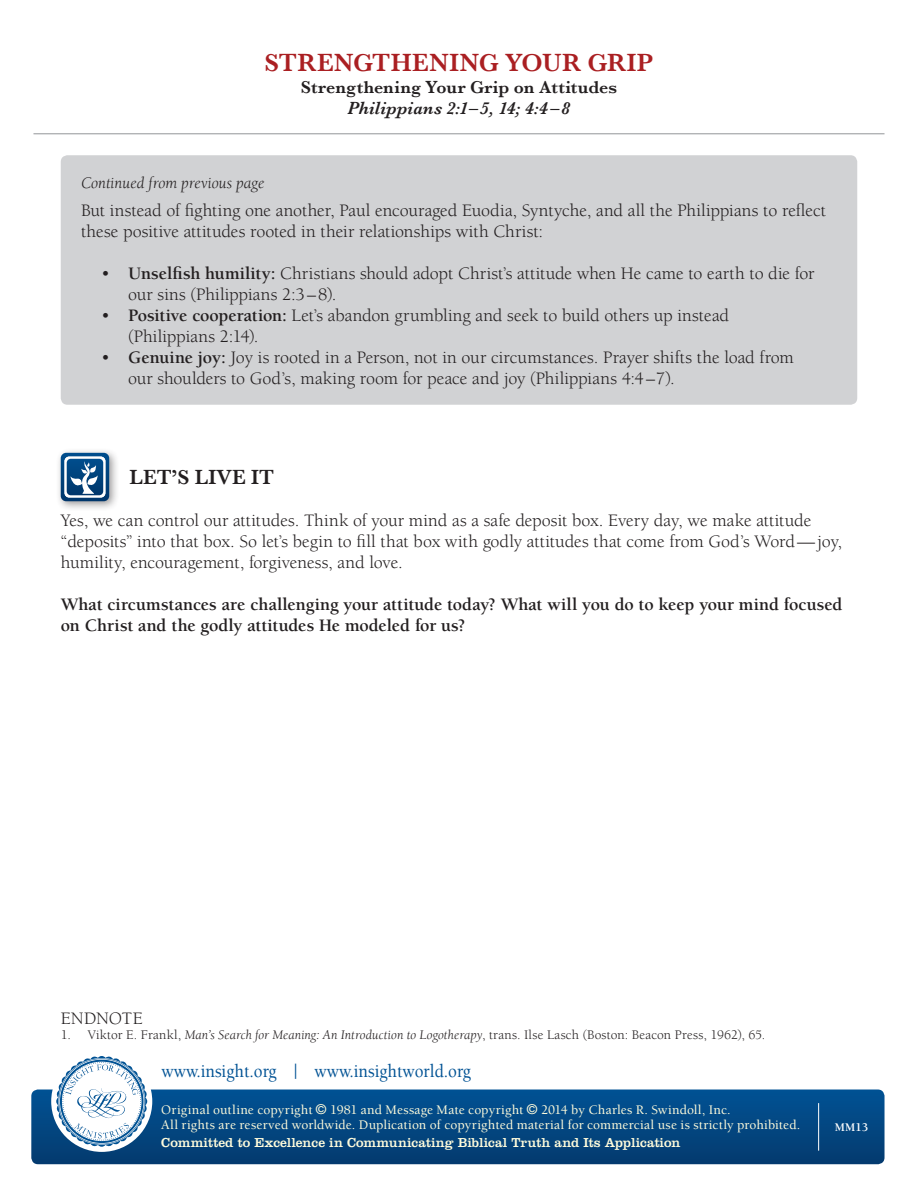
<style>
.page{position:relative;width:918px;height:1188px;background:#fff}
.page>*{position:absolute;margin:0;border:0;box-sizing:border-box;transform-origin:0 0}
.t1{font:600 25.5px "Baskerville";letter-spacing:.02em;color:#aa1f22}
.t2{font:600 21px "Baskerville";color:#231f20}
.t3{font:500 18.9px "Berkeley";color:#005294;scale:.9 1}
.t4{font:18px/21px "Berkeley";color:#231f20}
.t5{font:700 18px/21px "Berkeley";color:#231f20}
.t6{font:600 18px "Baskerville";letter-spacing:-.005em;color:#231f20}
.t7{font:italic 600 18px "Baskerville";letter-spacing:.01em;color:#231f20}
.t8{font:italic 16.5px "Berkeley";color:#231f20}
.t9{font:500 13.5px/15px "Berkeley";letter-spacing:.01em;color:#fffcdc}
.t10{font:13.5px "Berkeley";letter-spacing:.02em;color:#231f20}
.t11{font:13.5px "Clarendon";letter-spacing:.005em;color:#fffcdc}
.t12{font:700 12px "Berkeley";color:#fff}
.s1{font-weight:700}
.s2{font-style:italic}
</style>
<div class="page">
<div style="left:31px;top:1090px;width:854px;height:74px;background:linear-gradient(to bottom,#015294,#043b6f);border-radius:7px"></div>
<div style="left:51px;top:1051px;width:101px;height:101px;background:#fff;border-radius:50%"></div>
<svg style="left:56px;top:1056px;width:91px;height:91px"></svg>
<hr style="left:33px;top:133px;width:852px;height:1px;background:#939598">
<hr style="left:818px;top:1103px;width:1px;height:48px;background:#fff">
<div style="left:61px;top:155px;width:796px;height:250px;background:#d1d2d4;border-radius:7px"></div>
<div style="left:56px;top:448px;width:64px;height:64px;background:#231f20;opacity:.45"></div>
<svg style="left:61px;top:453px;width:48px;height:48px"></svg>
<svg style="left:316px;top:1104px;width:10px;height:11px"></svg>
<svg style="left:527px;top:1104px;width:10px;height:11px"></svg>
<h1 class="t1" style="left:265px;top:48px;width:390px">StrengtHening Your Grip</h1>
<p class="t6" style="left:301px;top:76px;width:318px">Strengthening Your Grip on Attitudes</p>
<p class="t7" style="left:347px;top:98px;width:225px">Philippians 2:1– 5, 14; 4:4 –8</p>
<p class="t8" style="left:81px;top:174px;width:185px">Continued from previous page</p>
<p class="t4" style="left:81px;top:200px;width:747px">But instead of fighting one another, Paul encouraged Euodia, Syntyche, and all the Philippians to reflect these positive attitudes rooted in their relationships with Christ:</p>
<p class="t4" style="left:128px;top:263px;width:688px;text-indent:-27px">• <span class="s1">Unselfish humility:</span> Christians should adopt Christ’s attitude when He came to earth to die for our sins (Philippians 2:3–8).</p>
<p class="t4" style="left:128px;top:305px;width:602px;text-indent:-27px">• <span class="s1">Positive cooperation:</span> Let’s abandon grumbling and seek to build others up instead (Philippians 2:14).</p>
<p class="t4" style="left:128px;top:347px;width:667px;text-indent:-27px">• <span class="s1">Genuine joy:</span> Joy is rooted in a Person, not in our circumstances. Prayer shifts the load from our shoulders to God’s, making room for peace and joy (Philippians 4:4–7).</p>
<p class="t2" style="left:129px;top:465px;width:146px">LET’S Live IT</p>
<p class="t4" style="left:61px;top:511px;width:783px">Yes, we can control our attitudes. Think of your mind as a safe deposit box. Every day, we make attitude “deposits” into that box. So let’s begin to fill that box with godly attitudes that come from God’s Word—joy, humility, encouragement, forgiveness, and love.</p>
<p class="t5" style="left:61px;top:595px;width:783px">What circumstances are challenging your attitude today? What will you do to keep your mind focused on Christ and the godly attitudes He modeled for us?</p>
<p class="t4" style="left:61px;top:1008px;width:23px">Endnote</p>
<p class="t10" style="left:61px;top:1027px;width:706px">1. Viktor E. Frankl, <span class="s2">Man’s Search for Meaning: An Introduction to Logotherapy</span>, trans. Ilse Lasch (Boston: Beacon Press, 1962), 65.</p>
<p class="t3" style="left:162px;top:1061px;width:345px">www.insight.org | www.insightworld.org</p>
<p class="t9" style="left:161px;top:1103px;width:641px;text-indent:380px">2014 by Charles R. Swindoll, Inc.<br>All rights are reserved worldwide. Duplication of copyrighted material for commercial use is strictly prohibited.</p>
<p class="t11" style="left:161px;top:1135px;width:521px">Committed to Excellence in Communicating Biblical Truth and Its Application</p>
<p class="t9" style="left:161px;top:1103px;width:153px">Original outline copyright</p>
<p class="t9" style="left:330px;top:1103px;width:195px">1981 and Message Mate copyright</p>
<p class="t12" style="left:835px;top:1121px;width:35px">MM13</p>
</div>
